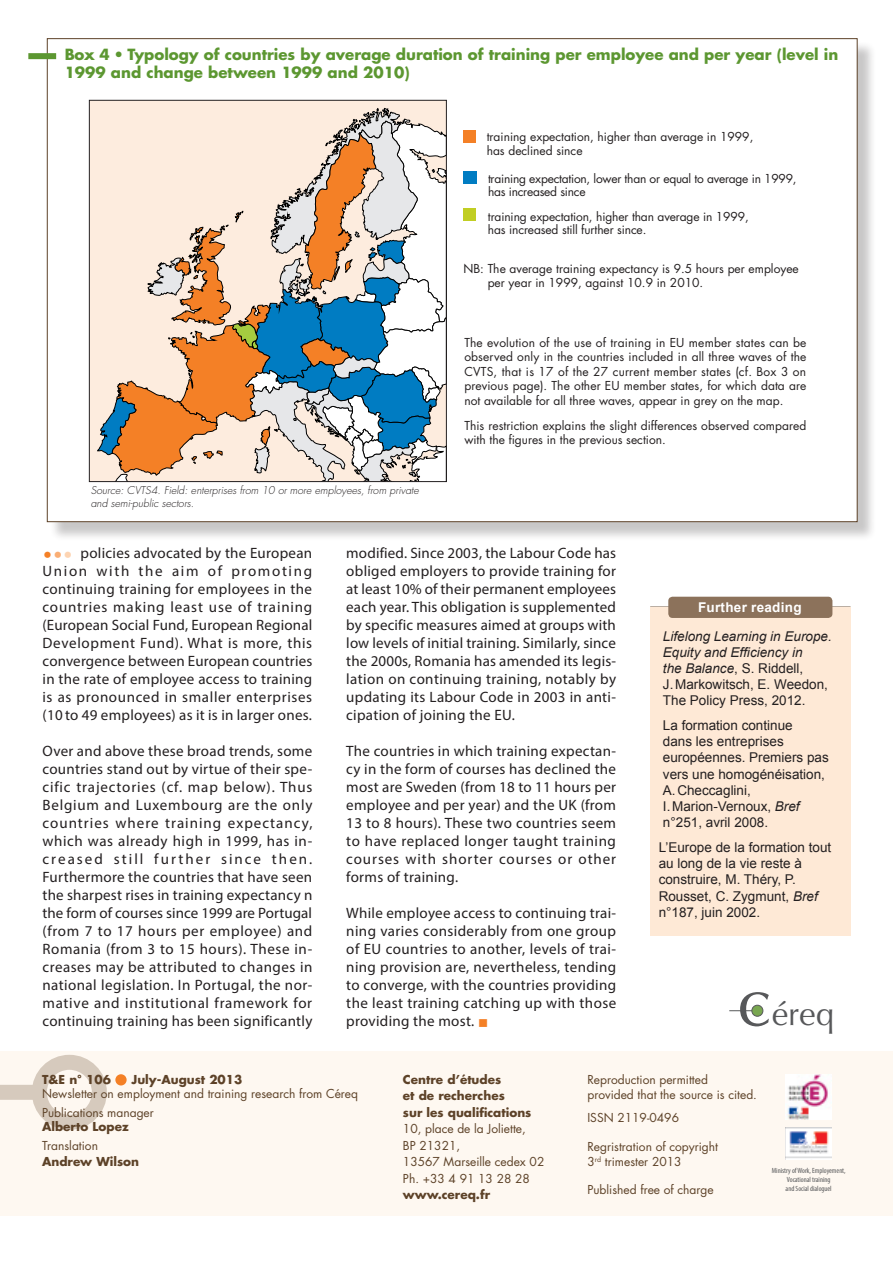
<style>
.page{position:relative;width:893px;height:1263px;background:#fff}
.page>*{position:absolute;margin:0;border:0;box-sizing:border-box;transform-origin:0 0}
.t1{font:33px "Optima";color:#57585a}
.t2{font:300 16.5px "Futura";color:#f48026}
.TEXTE{font:15px/18px "Myriad Pro";letter-spacing:.02em;color:#231f20;text-align:justify}
.TITRE_TABLEAU{font:700 15px/18px "Futura";color:#5c9731}
.BIBLIO{font:13.5px/16.2px "Arial";color:#231f20}
.BIBLIO-2{font:italic 13.5px/16.2px "Arial";color:#231f20}
.TEXTE-2{font:700 13.5px "Arial";letter-spacing:.02em;color:#fff}
.TEXTE-3{font:12px/14.4px "Futura";color:#231f20}
.TEXTE-4{font:12px/15px "Futura";color:#5d4228}
.t3{font:700 12px/16.5px "Futura";color:#5d4228}
.TEXTE-5{font:12px/13.5px "Futura";letter-spacing:-.02em;color:#231f20}
.ENCARTS{font:italic 300 10.5px/12.6px "Futura";color:#231f20}
.t4{font:condensed 7.5px/9px "Myriad Pro";color:#57585a;text-align:center}
.s1{font-weight:300}
.s2{color:#faae74}
.s3{color:#fdd4b2}
.s4{color:#f48026}
.s5{font-style:normal}
.s6{font-style:italic}
.s7{font-size:69px}
.s8{font-weight:700}
</style>
<div class="page">
<div style="left:0;top:1050px;width:893px;height:165px;background:#fef8f1"></div>
<div style="left:0;top:1085px;width:39px;height:15px;background:#d6cabd"></div>
<div style="left:32px;top:1055px;width:75px;height:75px;border:15px solid #9a846e;border-radius:50%"></div>
<div style="left:49px;top:41px;width:827px;height:500px;background:#231f20;opacity:.25"></div>
<div style="left:47px;top:39px;width:810px;height:483px;background:#fff"></div>
<div style="left:463px;top:171px;width:14px;height:13px;background:#007cc2"></div>
<div style="left:463px;top:130px;width:13px;height:13px;background:#f48026"></div>
<div style="left:463px;top:208px;width:13px;height:13px;background:#c1ce23"></div>
<div style="left:28px;top:53px;width:28px;height:6px;background:#5c9731"></div>
<div style="left:91px;top:102px;width:354px;height:378px;background:#fdecde"></div>
<svg style="left:97px;top:108px;width:348px;height:372px;background:#cec3b7"></svg>
<div style="left:89px;top:100px;width:358px;height:382px;border:1px solid #231f20"></div>
<div style="left:115px;top:1074px;width:12px;height:11px;background:#f48026;border-radius:50%"></div>
<svg style="left:729px;top:1010px;width:23px;height:1px"></svg>
<div style="left:752px;top:1005px;width:11px;height:11px;background:#79a751;border-radius:50%"></div>
<div style="left:752px;top:1005px;width:11px;height:11px;border:1px solid #57585a;border-radius:50%"></div>
<hr style="left:650px;top:607px;width:201px;height:1px;background:#5d4228">
<div style="left:650px;top:607px;width:200px;height:329px;background:#fee9d6"></div>
<div style="left:668px;top:597px;width:164px;height:21px;background:#8c725b;border-radius:4px"></div>
<img style="left:785px;top:1074px;width:47px;height:45px">
<img style="left:786px;top:1127px;width:46px;height:31px">
<p class="TITRE_TABLEAU" style="left:65px;top:45px;width:775px">Box 4 <span class="s1">•</span> Typology of countries by average duration of training per employee and per year (level in<br>1999 and change between 1999 and 2010)</p>
<p class="TEXTE-3" style="left:487px;top:130px;width:268px;line-height:13.5px">training expectation, higher than average in 1999, has declined since</p>
<p class="TEXTE-5" style="left:488px;top:171px;width:310px">training expectation, lower than or equal to average in 1999, has increased since</p>
<p class="TEXTE-3" style="left:488px;top:209px;width:262px;line-height:13.5px">training expectation, higher than average in 1999, has increased still further since.</p>
<p class="TEXTE-3" style="left:488px;top:262px;width:313px;line-height:13.5px;text-indent:-24px">NB: The average training expectancy is 9.5 hours per employee per year in 1999, against 10.9 in 2010.</p>
<p class="ENCARTS" style="left:91px;top:484px;width:329px">Source: CVTS4. Field: enterprises from 10 or more employees, from private and semi-public sectors.</p>
<p class="TEXTE-3" style="left:464px;top:335px;width:344px;text-align:justify">The evolution of the use of training in EU member states can be observed only in the countries included in all three waves of the CVTS, that is 17 of the 27 current member states (cf. Box 3 on previous page). The other EU member states, for which data are not available for all three waves, appear in grey on the map.</p>
<p class="TEXTE-3" style="left:464px;top:418px;width:343px">This restriction explains the slight differences observed compared with the figures in the previous section.</p>
<p class="TEXTE" style="left:43px;top:544px;width:271px;text-indent:38px">policies advocated by the European Union with the aim of promoting continuing training for employees in the countries making least use of training (European Social Fund, European Regional Development Fund). What is more, this convergence between European countries in the rate of employee access to training is as pronounced in smaller enterprises (10 to 49 employees) as it is in larger ones.</p>
<p class="TEXTE" style="left:43px;top:742px;width:271px">Over and above these broad trends, some countries stand out by virtue of their spe&shy;cific trajectories (cf. map below). Thus Belgium and Luxembourg are the only countries where training expectancy, which was already high in 1999, has in&shy;creased still further since then.<br>Furthermore the countries that have seen the sharpest rises in training expectancy n the form of courses since 1999 are Portugal (from 7 to 17 hours per employee) and Romania (from 3 to 15 hours). These in&shy;creases may be attributed to changes in national legislation. In Portugal, the nor&shy;mative and institutional framework for continuing training has been significantly</p>
<p class="t2" style="left:43px;top:544px;width:32px">•<span class="s2">•</span><span class="s3">•</span></p>
<p class="TEXTE" style="left:346px;top:544px;width:271px">modified. Since 2003, the Labour Code has obliged employers to provide training for at least 10% of their permanent employees each year. This obligation is supplemented by specific measures aimed at groups with low levels of initial training. Similarly, since the 2000s, Romania has amended its legis&shy;lation on continuing training, notably by updating its Labour Code in 2003 in anti&shy;cipation of joining the EU.</p>
<p class="TEXTE" style="left:346px;top:742px;width:271px">The countries in which training expectan&shy;cy in the form of courses has declined the most are Sweden (from 18 to 11 hours per employee and per year) and the UK (from 13 to 8 hours). These two countries seem to have replaced longer taught training courses with shorter courses or other forms of training.</p>
<p class="TEXTE" style="left:346px;top:904px;width:271px">While employee access to continuing trai&shy;ning varies considerably from one group of EU countries to another, levels of trai&shy;ning provision are, nevertheless, tending to converge, with the countries providing the least training catching up with those providing the most. <span class="s4">■</span></p>
<p class="TEXTE-2" style="left:698px;top:598px;width:105px">Further reading</p>
<p class="BIBLIO-2" style="left:663px;top:628px;width:170px">Lifelong Learning in Europe.<br>Equity and Efficiency in<br>the Balance<span class="s5">, S. Riddell,<br>J.Markowitsch, E. Weedon,<br>The Policy Press, 2012.</span></p>
<p class="BIBLIO" style="left:663px;top:717px;width:167px">La formation continue<br>dans les entreprises européennes. Premiers pas vers une homogénéisation,<br>A.Checcaglini,<br>I.Marion-Vernoux, <span class="s6">Bref </span>n°251, avril 2008.</p>
<p class="BIBLIO" style="left:659px;top:839px;width:174px">L’Europe de la formation tout au long de la vie reste à construire, M. Théry, P.<br>Rousset, C. Zygmunt, <span class="s6">Bref </span>n°187, juin 2002.</p>
<p class="t1" style="left:737px;top:995px;width:98px"><span class="s7">c</span>éreq</p>
<p class="TEXTE-4" style="left:42px;top:1072px;width:317px;line-height:14.4px;text-indent:89px"><span class="s8">July-August 2013<br></span>Newsletter on employment and training research from Céreq</p>
<p class="TEXTE-4" style="left:42px;top:1105px;width:113px">Publications manager</p>
<p class="t3" style="left:42px;top:1118px;width:88px">Alberto Lopez</p>
<p class="TEXTE-4" style="left:42px;top:1138px;width:57px">Translation</p>
<p class="t3" style="left:42px;top:1153px;width:98px">Andrew Wilson</p>
<p class="t3" style="left:42px;top:1071px;width:70px">T&amp;E n° 106</p>
<p class="t3" style="left:403px;top:1071px;width:103px">Centre d’études et de recherches</p>
<p class="t3" style="left:403px;top:1104px;width:130px">sur les qualifications</p>
<p class="TEXTE-4" style="left:403px;top:1121px;width:124px">10, place de la Joliette,</p>
<p class="TEXTE-4" style="left:403px;top:1138px;width:59px">BP 21321,</p>
<p class="TEXTE-4" style="left:403px;top:1154px;width:143px">13567 Marseille cedex 02</p>
<p class="TEXTE-4" style="left:403px;top:1171px;width:128px">Ph. +33 4 91 13 28 28</p>
<p class="t3" style="left:403px;top:1186px;width:89px">www.cereq.fr</p>
<p class="TEXTE-4" style="left:587px;top:1071px;width:171px">Reproduction permitted provided that the source is cited.</p>
<p class="TEXTE-4" style="left:587px;top:1110px;width:93px">ISSN 2119-0496</p>
<p class="TEXTE-4" style="left:587px;top:1139px;width:132px">Regristration of copyright<br>3<sup>rd</sup> trimester 2013</p>
<p class="TEXTE-4" style="left:587px;top:1182px;width:128px">Published free of charge</p>
<p class="t4" style="left:772px;top:1165px;width:75px">Ministry of Work, Employement,<br>Vocational training<br>and Social dialoguel</p>
</div>
